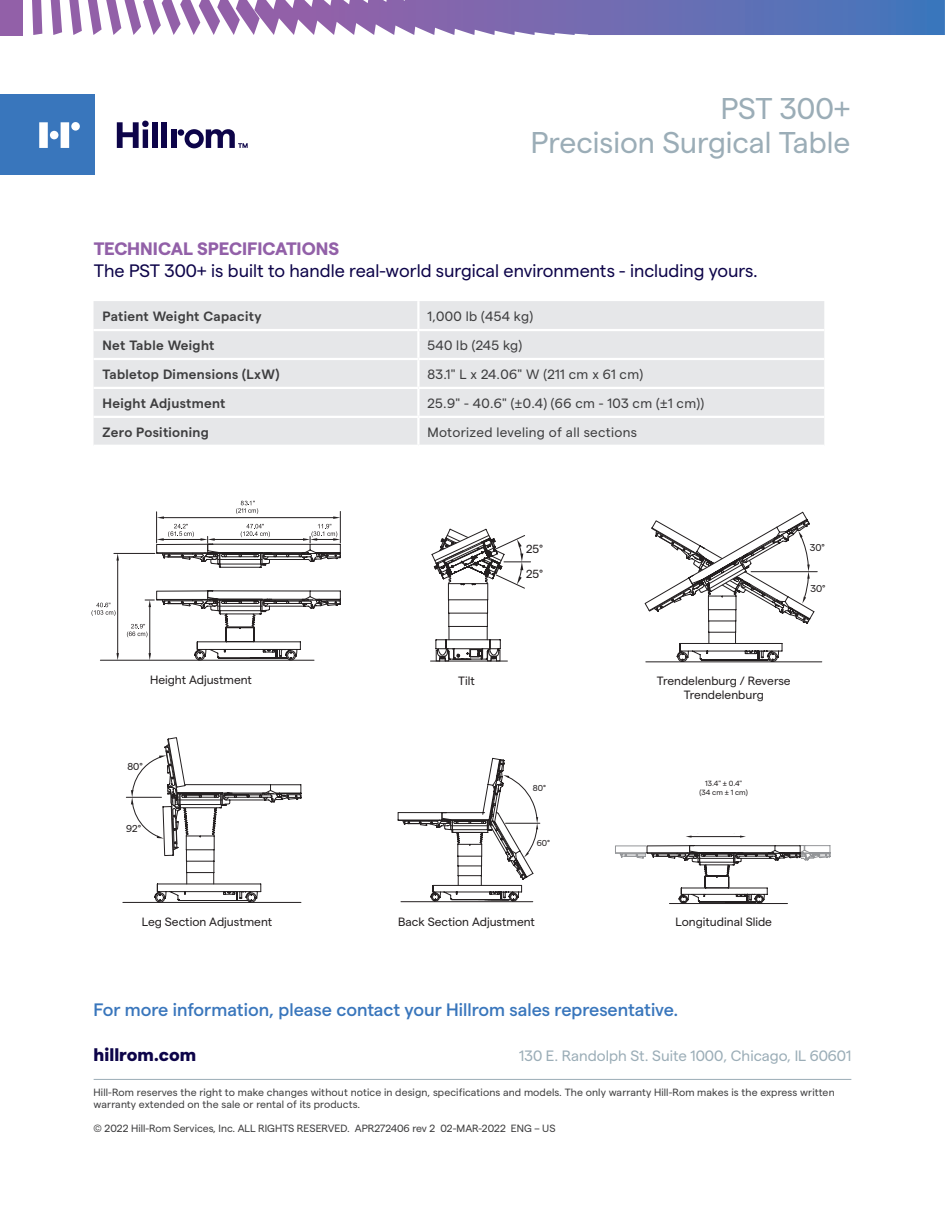
<style>
.page{position:relative;width:945px;height:1215px;background:#fff}
.page>*{position:absolute;margin:0;border:0;box-sizing:border-box;transform-origin:0 0}
.t1{font:30px/34.5px "Matter";color:#9badb7;text-align:right}
.t2{font:18px "Matter";color:#0d0449}
.t3{font:500 18px "Matter";color:#3976bc}
.t4{font:700 18px "Matter";color:#9260a8}
.t5{font:800 18px "Matter";color:#0d0449}
.t6{font:15px "Matter";color:#9badb7}
.t7{font:13.5px "Matter";letter-spacing:.025em;color:#3e3e3f}
.t8{font:600 13.5px "Matter";letter-spacing:.025em;color:#3e3e3f}
.t9{font:12px/14.4px "Matter";color:#231f20;text-align:center}
.t10{font:11.7px/24.6px "Matter";color:#231f20}
.t11{font:10.5px/12px "Matter";letter-spacing:.01em;color:#3e3e3f}
.t12{font:10.05px "Matter";color:#231f20}
.t13{font:9.9px "Matter";color:#231f20}
.t14{font:8.55px "Matter";color:#231f20}
.t15{font:7.5px/9px "Matter";color:#231f20;text-align:center}
</style>
<div class="page">
<svg style="left:430px;top:528px;width:101px;height:134px"></svg>
<hr style="left:94px;top:1079px;width:757px;height:1px;background:#9badb7">
<div style="left:94px;top:301px;width:730px;height:144px;background:#e6e7e9"></div>
<hr style="left:94px;top:329px;width:324px;height:2px;background:#fff">
<hr style="left:418px;top:329px;width:406px;height:2px;background:#fff">
<hr style="left:94px;top:358px;width:324px;height:2px;background:#fff">
<hr style="left:418px;top:358px;width:406px;height:2px;background:#fff">
<hr style="left:94px;top:387px;width:324px;height:2px;background:#fff">
<hr style="left:418px;top:387px;width:406px;height:2px;background:#fff">
<hr style="left:94px;top:416px;width:324px;height:2px;background:#fff">
<hr style="left:418px;top:416px;width:406px;height:2px;background:#fff">
<hr style="left:417px;top:301px;width:3px;height:28px;background:#fff">
<hr style="left:417px;top:331px;width:3px;height:27px;background:#fff">
<hr style="left:417px;top:360px;width:3px;height:27px;background:#fff">
<hr style="left:417px;top:389px;width:3px;height:27px;background:#fff">
<hr style="left:417px;top:418px;width:3px;height:27px;background:#fff">
<svg style="left:644px;top:511px;width:179px;height:152px"></svg>
<hr style="left:646px;top:662px;width:176px;height:1px;background:#231f20">
<svg style="left:122px;top:737px;width:179px;height:166px"></svg>
<svg style="left:615px;top:835px;width:216px;height:69px"></svg>
<hr style="left:506px;top:823px;width:34px;height:1px;background:#231f20">
<svg style="left:398px;top:758px;width:140px;height:144px"></svg>
<div style="left:0;top:0;width:23px;height:35px;background:#9260a8"></div>
<svg style="left:32px;top:0;width:10px;height:35px"></svg>
<svg style="left:69px;top:0;width:13px;height:35px"></svg>
<svg style="left:51px;top:0;width:11px;height:35px"></svg>
<svg style="left:88px;top:0;width:857px;height:35px;background:#8680bc"></svg>
<div style="left:0;top:94px;width:19px;height:82px;background:#3976bc"></div>
<div style="left:14px;top:94px;width:81px;height:82px;background:#3976bc"></div>
<svg style="left:39px;top:122px;width:9px;height:26px"></svg>
<svg style="left:61px;top:122px;width:8px;height:26px"></svg>
<div style="left:71px;top:122px;width:9px;height:9px;background:#fff;border-radius:50%"></div>
<div style="left:152px;top:122px;width:6px;height:26px;background:#0d0449"></div>
<div style="left:162px;top:122px;width:5px;height:26px;background:#0d0449"></div>
<div style="left:171px;top:129px;width:5px;height:19px;background:#0d0449"></div>
<div style="left:178px;top:129px;width:6px;height:7px;background:#0d0449;border-radius:50%"></div>
<svg style="left:117px;top:121px;width:32px;height:27px"></svg>
<div style="left:50px;top:131px;width:8px;height:8px;background:#fff;border-radius:50%"></div>
<svg style="left:185px;top:129px;width:63px;height:19px"></svg>
<svg style="left:116px;top:554px;width:3px;height:7px"></svg>
<svg style="left:116px;top:653px;width:3px;height:7px"></svg>
<hr style="left:117px;top:560px;width:1px;height:94px;background:#231f20">
<hr style="left:100px;top:660px;width:214px;height:1px;background:#231f20">
<svg style="left:91px;top:603px;width:25px;height:13px"></svg>
<hr style="left:114px;top:553px;width:41px;height:1px;background:#231f20">
<svg style="left:127px;top:501px;width:214px;height:160px"></svg>
<h1 class="t1" style="left:531px;top:88px;width:321px">PST 300+<br>Precision Surgical Table</h1>
<h2 class="t4" style="left:94px;top:235px;width:247px">TECHNICAL SPECIFICATIONS</h2>
<h2 class="t2" style="left:94px;top:257px;width:666px">The PST 300+ is built to handle real-world surgical environments - including yours.</h2>
<p class="t8" style="left:103px;top:306px;width:160px">Patient Weight Capacity</p>
<p class="t7" style="left:427px;top:306px;width:107px">1,000 lb (454 kg)</p>
<p class="t8" style="left:103px;top:335px;width:113px">Net Table Weight</p>
<p class="t7" style="left:427px;top:335px;width:96px">540 lb (245 kg)</p>
<p class="t8" style="left:103px;top:364px;width:178px">Tabletop Dimensions (LxW)</p>
<p class="t7" style="left:427px;top:364px;width:217px">83.1" L x 24.06" W (211 cm x 61 cm)</p>
<p class="t8" style="left:103px;top:393px;width:124px">Height Adjustment</p>
<p class="t7" style="left:427px;top:393px;width:278px">25.9" - 40.6" (±0.4) (66 cm - 103 cm (±1 cm))</p>
<p class="t8" style="left:103px;top:422px;width:108px">Zero Positioning</p>
<p class="t7" style="left:427px;top:422px;width:211px">Motorized leveling of all sections</p>
<p class="t10" style="left:526px;top:536px;width:19px">25°<br>25°</p>
<p class="t13" style="left:810px;top:540px;width:17px">30°</p>
<p class="t13" style="left:810px;top:582px;width:17px">30°</p>
<p class="t9" style="left:150px;top:672px;width:103px">Height Adjustment</p>
<p class="t9" style="left:458px;top:672px;width:18px">Tilt</p>
<p class="t9" style="left:657px;top:672px;width:135px">Trendelenburg / Reverse<br>Trendelenburg</p>
<p class="t12" style="left:127px;top:759px;width:17px">80°</p>
<p class="t12" style="left:126px;top:821px;width:16px">92°</p>
<p class="t14" style="left:533px;top:781px;width:15px">80°</p>
<p class="t14" style="left:537px;top:837px;width:15px">60°</p>
<p class="t15" style="left:700px;top:779px;width:50px">13.4" ± 0.4" (34 cm ± 1 cm)</p>
<p class="t9" style="left:142px;top:913px;width:132px">Leg Section Adjustment</p>
<p class="t9" style="left:398px;top:913px;width:138px">Back Section Adjustment</p>
<p class="t9" style="left:676px;top:913px;width:98px">Longitudinal Slide</p>
<h2 class="t3" style="left:94px;top:996px;width:586px">For more information, please contact your Hillrom sales representative.</h2>
<h2 class="t5" style="left:94px;top:1041px;width:104px">hillrom.com</h2>
<h3 class="t6" style="left:519px;top:1045px;width:334px">130 E. Randolph St. Suite 1000, Chicago, IL 60601</h3>
<p class="t11" style="left:94px;top:1085px;width:743px">Hill-Rom reserves the right to make changes without notice in design, specifications and models. The only warranty Hill-Rom makes is the express written warranty extended on the sale or rental of its products.</p>
<p class="t11" style="left:94px;top:1121px;width:463px">© 2022 Hill-Rom Services, Inc. ALL RIGHTS RESERVED. APR272406 rev 2 02-MAR-2022 ENG – US</p>
</div>
